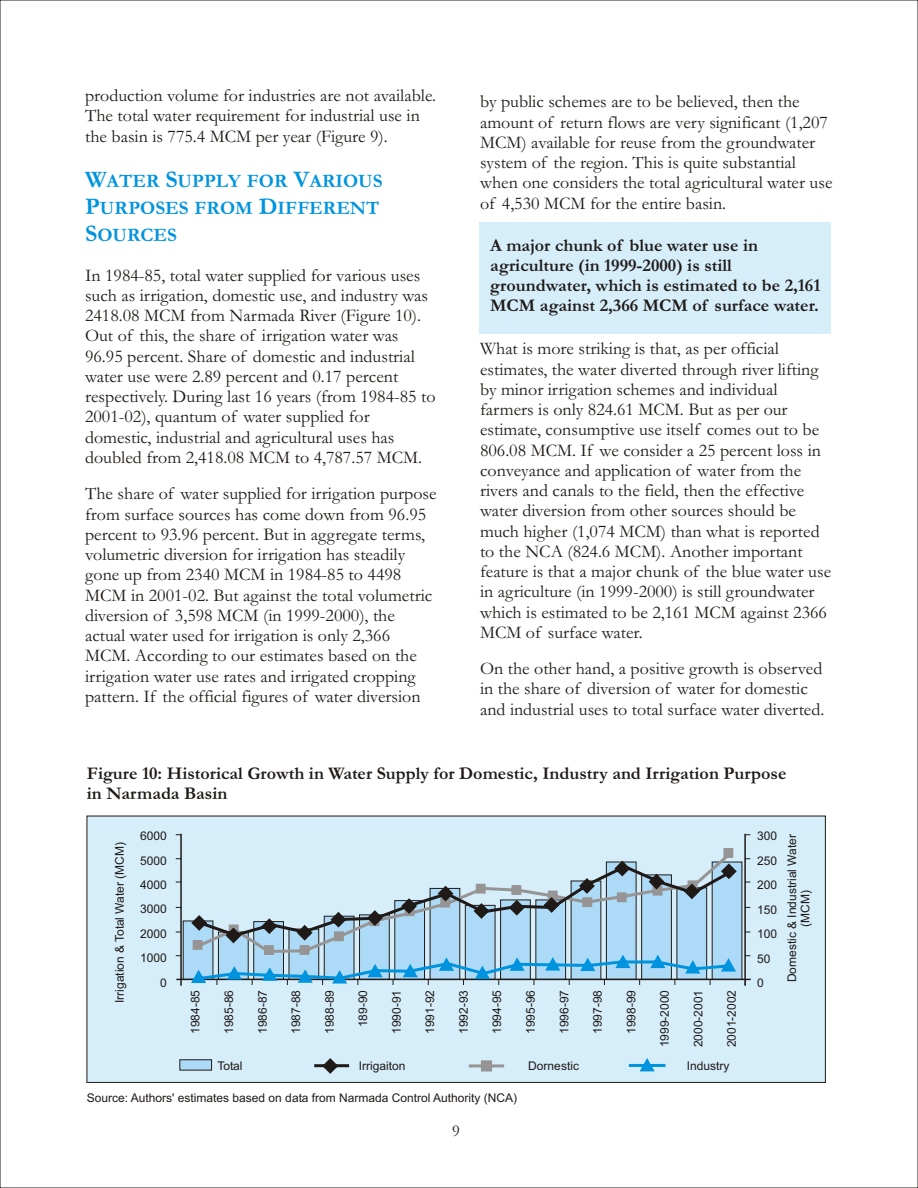
<style>
.page{position:relative;width:918px;height:1188px;background:#fff}
.page>*{position:absolute;margin:0;border:0;box-sizing:border-box;transform-origin:0 0}
.t1{font:700 19.2px/27px "Garamond";color:#0094de}
.t2{font:18px/20.2px "Garamond";color:#1f1a17}
.t3{font:700 18px/20.2px "Garamond";color:#1f1a17}
.t4{font:16.5px "Garamond";color:#1f1a17}
.t5{font:12px/24.5px "Arial";color:#1f1a17;text-align:right}
.s1{font-size:24px}
</style>
<div class="page">
<div style="left:87px;top:816px;width:739px;height:267px;background:#d6edfa;border:1px solid #1f1a17"></div>
<div style="left:183px;top:921px;width:30px;height:59px;background:#addbf7"></div>
<div style="left:712px;top:862px;width:30px;height:118px;background:#addbf7"></div>
<hr style="left:176px;top:979px;width:575px;height:1px;background:#1f1a17">
<hr style="left:180px;top:834px;width:2px;height:152px;background:#1f1a17">
<svg style="left:189px;top:956px;width:549px;height:29px"></svg>
<svg style="left:628px;top:1058px;width:38px;height:14px"></svg>
<svg style="left:192px;top:848px;width:542px;height:108px"></svg>
<svg style="left:468px;top:1060px;width:37px;height:12px"></svg>
<svg style="left:189px;top:859px;width:550px;height:86px"></svg>
<svg style="left:314px;top:1058px;width:36px;height:16px"></svg>
<div style="left:179px;top:1059px;width:33px;height:11px;background:#addbf7"></div>
<hr style="left:744px;top:834px;width:2px;height:152px;background:#1f1a17">
<div style="left:479px;top:222px;width:352px;height:112px;background:#d6edfa"></div>
<p class="t2" style="left:85px;top:88px;width:353px">production volume for industries are not available.<br>The total water requirement for industrial use in the basin is 775.4 MCM per year (Figure 9).</p>
<p class="t1" style="left:85px;top:170px;width:299px"><span class="s1">W</span>ATER <span class="s1">S</span>UPPLY FOR <span class="s1">V</span>ARIOUS<br><span class="s1">P</span>URPOSES FROM <span class="s1">D</span>IFFERENT<br><span class="s1">S</span>OURCES</p>
<p class="t2" style="left:85px;top:267px;width:352px">In 1984-85, total water supplied for various uses such as irrigation, domestic use, and industry was 2418.08 MCM from Narmada River (Figure 10).<br>Out of this, the share of irrigation water was 96.95 percent. Share of domestic and industrial water use were 2.89 percent and 0.17 percent respectively. During last 16 years (from 1984-85 to 2001-02), quantum of water supplied for domestic, industrial and agricultural uses has doubled from 2,418.08 MCM to 4,787.57 MCM.</p>
<p class="t2" style="left:85px;top:486px;width:353px">The share of water supplied for irrigation purpose from surface sources has come down from 96.95 percent to 93.96 percent. But in aggregate terms, volumetric diversion for irrigation has steadily gone up from 2340 MCM in 1984-85 to 4498<br>MCM in 2001-02. But against the total volumetric diversion of 3,598 MCM (in 1999-2000), the actual water used for irrigation is only 2,366<br>MCM. According to our estimates based on the irrigation water use rates and irrigated cropping pattern. If the official figures of water diversion</p>
<p class="t2" style="left:480px;top:94px;width:354px">by public schemes are to be believed, then the amount of return flows are very significant (1,207<br>MCM) available for reuse from the groundwater system of the region. This is quite substantial when one considers the total agricultural water use of 4,530 MCM for the entire basin.</p>
<p class="t3" style="left:490px;top:237px;width:332px">A major chunk of blue water use in agriculture (in 1999-2000) is still groundwater, which is estimated to be 2,161<br>MCM against 2,366 MCM of surface water.</p>
<p class="t2" style="left:480px;top:341px;width:353px">What is more striking is that, as per official estimates, the water diverted through river lifting by minor irrigation schemes and individual farmers is only 824.61 MCM. But as per our estimate, consumptive use itself comes out to be 806.08 MCM. If we consider a 25 percent loss in conveyance and application of water from the rivers and canals to the field, then the effective water diversion from other sources should be much higher (1,074 MCM) than what is reported to the NCA (824.6 MCM). Another important feature is that a major chunk of the blue water use in agriculture (in 1999-2000) is still groundwater which is estimated to be 2,161 MCM against 2366<br>MCM of surface water.</p>
<p class="t2" style="left:480px;top:661px;width:346px">On the other hand, a positive growth is observed in the share of diversion of water for domestic and industrial uses to total surface water diverted.</p>
<p class="t3" style="left:87px;top:765px;width:701px">Figure 10: Historical Growth in Water Supply for Domestic, Industry and Irrigation Purpose in Narmada Basin</p>
<p class="t5" style="left:109px;top:1003px;width:163px;rotate:-90deg">Irrigation &amp; Total Water (MCM)</p>
<p class="t5" style="left:140px;top:825px;width:28px">6000<br>5000<br>4000<br>3000<br>2000<br>1000<br>0</p>
<p class="t5" style="left:184px;top:1034px;width:46px;rotate:-90deg">1984-85</p>
<p class="t5" style="left:218px;top:1034px;width:46px;rotate:-90deg">1985-86</p>
<p class="t5" style="left:251px;top:1034px;width:46px;rotate:-90deg">1986-87</p>
<p class="t5" style="left:285px;top:1034px;width:46px;rotate:-90deg">1987-88</p>
<p class="t5" style="left:318px;top:1034px;width:46px;rotate:-90deg">1988-89</p>
<p class="t5" style="left:352px;top:1027px;width:39px;rotate:-90deg">189-90</p>
<p class="t5" style="left:385px;top:1034px;width:46px;rotate:-90deg">1990-91</p>
<p class="t5" style="left:419px;top:1034px;width:46px;rotate:-90deg">1991-92</p>
<p class="t5" style="left:452px;top:1034px;width:46px;rotate:-90deg">1992-93</p>
<p class="t5" style="left:486px;top:1034px;width:46px;rotate:-90deg">1994-95</p>
<p class="t5" style="left:519px;top:1034px;width:46px;rotate:-90deg">1995-96</p>
<p class="t5" style="left:553px;top:1034px;width:46px;rotate:-90deg">1996-97</p>
<p class="t5" style="left:587px;top:1034px;width:46px;rotate:-90deg">1997-98</p>
<p class="t5" style="left:620px;top:1034px;width:46px;rotate:-90deg">1998-99</p>
<p class="t5" style="left:654px;top:1047px;width:59px;rotate:-90deg">1999-2000</p>
<p class="t5" style="left:687px;top:1047px;width:59px;rotate:-90deg">2000-2001</p>
<p class="t5" style="left:721px;top:1047px;width:59px;rotate:-90deg">2001-2002</p>
<p class="t5" style="left:217px;top:1055px;width:27px">Total</p>
<p class="t5" style="left:359px;top:1055px;width:48px">Irrigaiton</p>
<p class="t5" style="left:528px;top:1055px;width:52px">Dornestic</p>
<p class="t5" style="left:687px;top:1055px;width:44px">Industry</p>
<p class="t5" style="left:87px;top:1087px;width:432px">Source: Authors' estimates based on data from Narmada Control Authority (NCA)</p>
<p class="t4" style="left:452px;top:1125px;width:9px">9</p>
<p class="t5" style="left:757px;top:825px;width:22px;text-align:left">300<br>250<br>200<br>150<br>100<br>50<br>0</p>
<p class="t5" style="left:786px;top:982px;width:150px;line-height:13.4px;text-align:center;rotate:-90deg">Domestic &amp; Industrial Water (MCM)</p>
</div>
